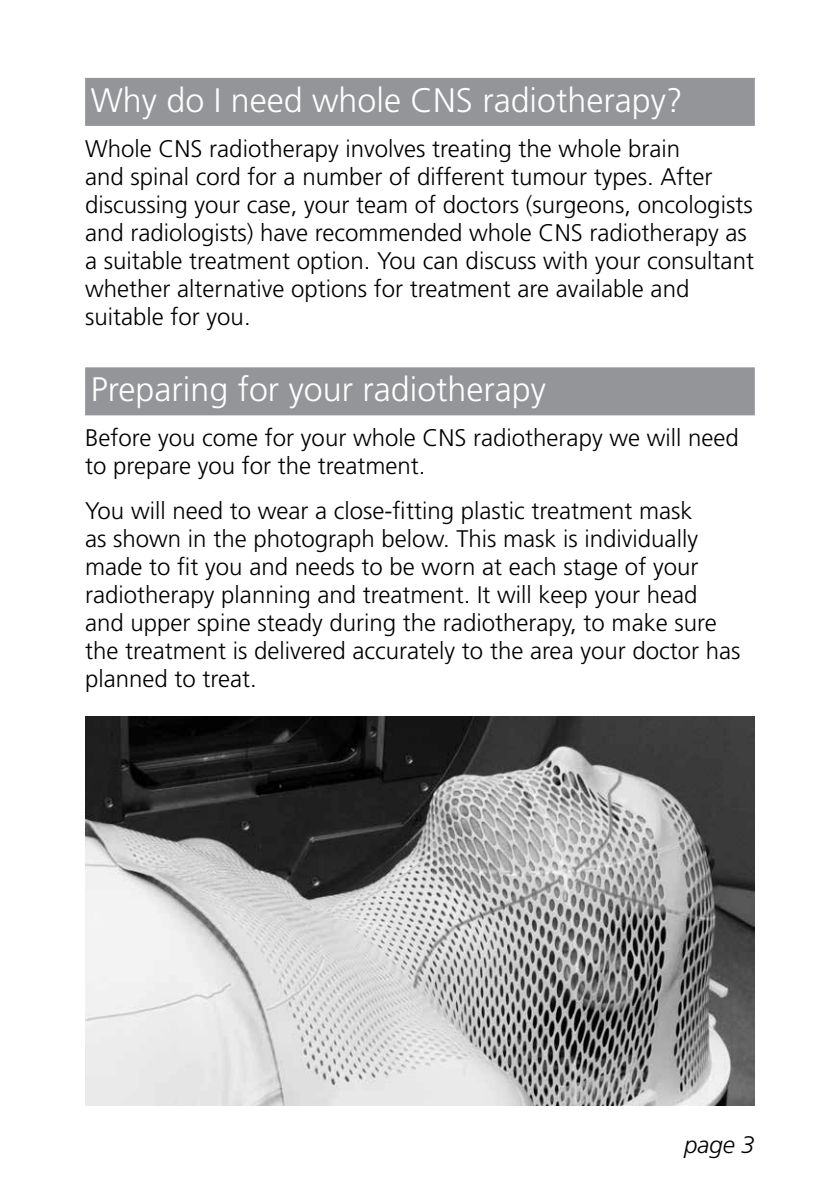
<style>
.page{position:relative;width:840px;height:1191px;background:#fff}
.page>*{position:absolute;margin:0;border:0;box-sizing:border-box;transform-origin:0 0}
.t1{font:300 34px "Frutiger";color:#fff}
.t2{font:300 24px/28px "Frutiger";color:#000}
.t3{font:italic 300 24px "Frutiger";color:#000}
</style>
<div class="page">
<div style="left:85px;top:78px;width:669px;height:48px;background:#939598"></div>
<div style="left:85px;top:367px;width:669px;height:48px;background:#939598"></div>
<img style="left:85px;top:716px;width:669px;height:390px">
<h1 class="t1" style="left:91px;top:81px;width:593px">Why do I need whole CNS radiotherapy?</h1>
<p class="t2" style="left:85px;top:134px;width:670px">Whole CNS radiotherapy involves treating the whole brain<br>and spinal cord for a number of different tumour types. After discussing your case, your team of doctors (surgeons, oncologists and radiologists) have recommended whole CNS radiotherapy as a suitable treatment option. You can discuss with your consultant whether alternative options for treatment are available and suitable for you.</p>
<h1 class="t1" style="left:91px;top:370px;width:456px">Preparing for your radiotherapy</h1>
<p class="t2" style="left:85px;top:424px;width:655px">Before you come for your whole CNS radiotherapy we will need to prepare you for the treatment.</p>
<p class="t2" style="left:85px;top:497px;width:656px">You will need to wear a close-fitting plastic treatment mask<br>as shown in the photograph below. This mask is individually made to fit you and needs to be worn at each stage of your radiotherapy planning and treatment. It will keep your head and upper spine steady during the radiotherapy, to make sure the treatment is delivered accurately to the area your doctor has planned to treat.</p>
<p class="t3" style="left:683px;top:1131px;width:72px">page 3</p>
</div>
